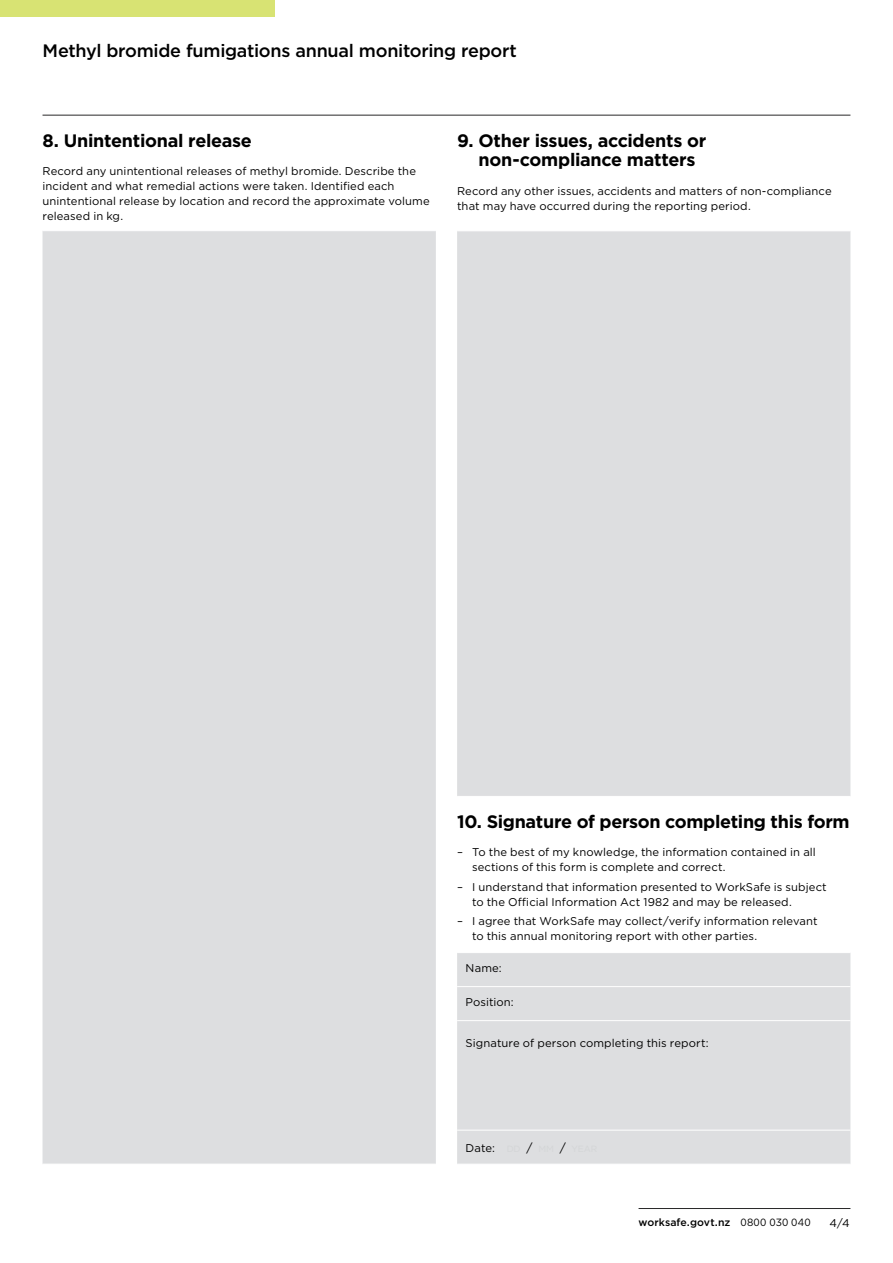
<style>
.page{position:relative;width:893px;height:1263px;background:#fff}
.page>*{position:absolute;margin:0;border:0;box-sizing:border-box;transform-origin:0 0}
.Form_H2{font:700 18px/19.5px "Gotham";letter-spacing:-.02em;color:#000;text-align:center}
.t1{font:500 18px "Gotham";letter-spacing:-.015em;color:#000}
.body{font:11.25px/15px "Gotham";letter-spacing:.01em;color:#000}
.t2{font:500 10.5px "Gotham";letter-spacing:.005em;color:#000}
.s1{font-weight:400}
</style>
<div class="page">
<hr style="left:639px;top:1208px;width:211px;height:1px;background:#292829">
<div style="left:0;top:0;width:274px;height:17px;background:#d8e373"></div>
<div style="left:43px;top:231px;width:393px;height:933px;background:#dddee0"></div>
<div style="left:457px;top:231px;width:393px;height:565px;background:#dddee0"></div>
<div style="left:457px;top:953px;width:393px;height:211px;background:#dddee0"></div>
<hr style="left:457px;top:986px;width:393px;height:1px;background:#fff">
<hr style="left:457px;top:1020px;width:393px;height:1px;background:#fff">
<hr style="left:457px;top:1130px;width:393px;height:1px;background:#fff">
<hr style="left:43px;top:115px;width:807px;height:1px;background:#292829">
<h1 class="t1" style="left:43px;top:39px;width:476px">Methyl bromide fumigations annual monitoring report</h1>
<p class="Form_H2" style="left:43px;top:130px;width:211px">8. Unintentional release</p>
<p class="body" style="left:43px;top:163px;width:389px">Record any unintentional releases of methyl bromide. Describe the incident and what remedial actions were taken. Identified each unintentional release by location and record the approximate volume released in kg.</p>
<p class="Form_H2" style="left:457px;top:130px;width:251px">9. Other issues, accidents or non-compliance matters</p>
<p class="body" style="left:457px;top:183px;width:376px">Record any other issues, accidents and matters of non-compliance that may have occurred during the reporting period.</p>
<p class="Form_H2" style="left:457px;top:811px;width:394px">10. Signature of person completing this form</p>
<p class="body" style="left:472px;top:844px;width:345px;text-indent:-15px">– To the best of my knowledge, the information contained in all sections of this form is complete and correct.</p>
<p class="body" style="left:472px;top:879px;width:356px;text-indent:-15px">– I understand that information presented to WorkSafe is subject to the Official Information Act 1982 and may be released.</p>
<p class="body" style="left:472px;top:913px;width:347px;text-indent:-15px">– I agree that WorkSafe may collect/verify information relevant to this annual monitoring report with other parties.</p>
<p class="body" style="left:466px;top:960px;width:38px">Name:</p>
<p class="body" style="left:466px;top:994px;width:50px">Position:</p>
<p class="body" style="left:466px;top:1035px;width:244px">Signature of person completing this report:</p>
<p class="t2" style="left:639px;top:1215px;width:174px">worksafe.govt.nz <span class="s1">0800 030 040</span></p>
<p class="body" style="left:829px;top:1215px;width:22px">4/4</p>
</div>
